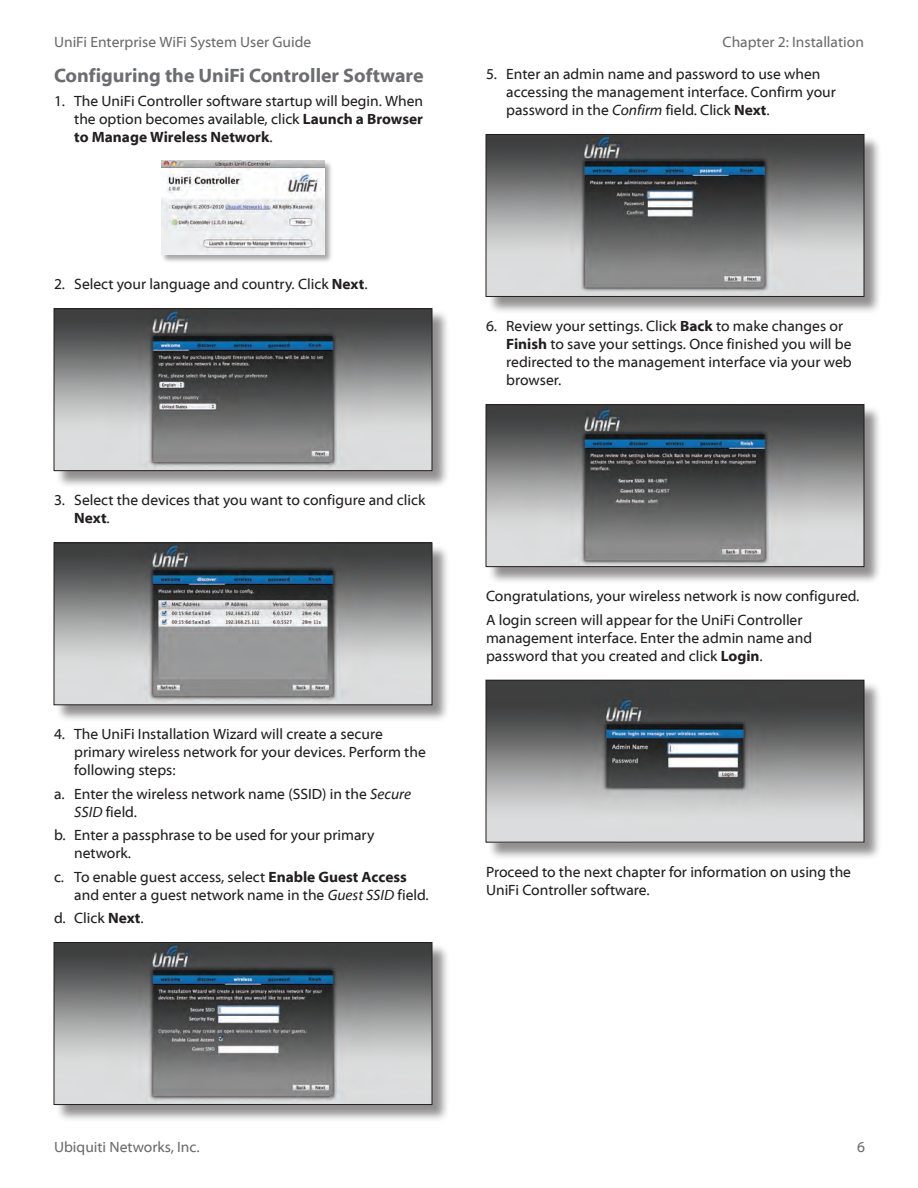
<style>
.page{position:relative;width:918px;height:1188px;background:#fff}
.page>*{position:absolute;margin:0;border:0;box-sizing:border-box;transform-origin:0 0}
.Heading_2{font:700 19.5px "Myriad Web Pro";color:#6c6d70}
.Numbered_List{font:15px/18px "Myriad Web Pro";color:#231f20}
.Body{font:15px/18px "Myriad Web Pro";color:#231f20}
.SubNumbered_List_1{font:15px/18px "Myriad Web Pro";color:#231f20}
.t1{font:15px "Myriad Web Pro";color:#6c6d70}
.s1{font-weight:700}
.s2{font-style:italic}
</style>
<div class="page">
<div style="left:161px;top:161px;width:172px;height:103px;background:#231f20;opacity:.4"></div>
<img style="left:161px;top:161px;width:164px;height:94px">
<div style="left:55px;top:310px;width:395px;height:179px;background:#231f20;opacity:.5"></div>
<img style="left:56px;top:310px;width:374px;height:159px">
<div style="left:54px;top:308px;width:378px;height:163px;border:1px solid #241e1b"></div>
<div style="left:55px;top:544px;width:395px;height:179px;background:#231f20;opacity:.5"></div>
<img style="left:56px;top:544px;width:374px;height:159px">
<div style="left:54px;top:542px;width:378px;height:163px;border:1px solid #241e1b"></div>
<div style="left:55px;top:943px;width:395px;height:180px;background:#231f20;opacity:.5"></div>
<img style="left:56px;top:944px;width:374px;height:159px">
<div style="left:54px;top:942px;width:378px;height:163px;border:1px solid #241e1b"></div>
<div style="left:487px;top:135px;width:395px;height:180px;background:#231f20;opacity:.5"></div>
<img style="left:488px;top:136px;width:374px;height:159px">
<div style="left:486px;top:134px;width:378px;height:163px;border:1px solid #241e1b"></div>
<div style="left:487px;top:406px;width:395px;height:179px;background:#231f20;opacity:.5"></div>
<img style="left:488px;top:406px;width:374px;height:159px">
<div style="left:486px;top:404px;width:378px;height:163px;border:1px solid #241e1b"></div>
<div style="left:487px;top:681px;width:395px;height:179px;background:#231f20;opacity:.5"></div>
<img style="left:488px;top:682px;width:374px;height:159px">
<div style="left:486px;top:680px;width:378px;height:163px;border:1px solid #241e1b"></div>
<p class="t1" style="left:54px;top:33px;width:259px">UniFi Enterprise WiFi System User Guide</p>
<p class="t1" style="left:723px;top:33px;width:143px">Chapter 2: Installation</p>
<p class="Heading_2" style="left:54px;top:65px;width:371px">Configuring the UniFi Controller Software</p>
<p class="Numbered_List" style="left:74px;top:92px;width:351px;text-align:justify;text-indent:-20px">1. The UniFi Controller software startup will begin. When the option becomes available, click <span class="s1">Launch a Browser to Manage Wireless Network</span>.</p>
<p class="Numbered_List" style="left:506px;top:65px;width:331px;text-indent:-20px">5. Enter an admin name and password to use when accessing the management interface. Confirm your password in the <span class="s2">Confirm</span> field. Click <span class="s1">Next</span>.</p>
<p class="Numbered_List" style="left:54px;top:275px;width:315px">2. Select your language and country. Click <span class="s1">Next</span>.</p>
<p class="Numbered_List" style="left:74px;top:492px;width:353px;text-indent:-20px">3. Select the devices that you want to configure and click<br><span class="s1">Next</span>.</p>
<p class="Numbered_List" style="left:74px;top:726px;width:353px;text-indent:-20px">4. The UniFi Installation Wizard will create a secure primary wireless network for your devices. Perform the following steps:</p>
<p class="SubNumbered_List_1" style="left:74px;top:785px;width:339px;text-indent:-20px">a. Enter the wireless network name (SSID) in the <span class="s2">Secure<br>SSID</span> field.</p>
<p class="SubNumbered_List_1" style="left:74px;top:826px;width:302px;text-indent:-20px">b. Enter a passphrase to be used for your primary network.</p>
<p class="SubNumbered_List_1" style="left:74px;top:868px;width:356px;text-indent:-20px">c. To enable guest access, select <span class="s1">Enable Guest Access </span>and enter a guest network name in the <span class="s2">Guest SSID</span> field.</p>
<p class="SubNumbered_List_1" style="left:54px;top:909px;width:91px">d. Click <span class="s1">Next</span>.</p>
<p class="Numbered_List" style="left:506px;top:317px;width:347px;text-indent:-20px">6. Review your settings. Click <span class="s1">Back</span> to make changes or <span class="s1">Finish</span> to save your settings. Once finished you will be redirected to the management interface via your web browser.</p>
<p class="Body" style="left:486px;top:588px;width:375px">Congratulations, your wireless network is now configured.</p>
<p class="Body" style="left:486px;top:611px;width:328px">A login screen will appear for the UniFi Controller management interface. Enter the admin name and password that you created and click <span class="s1">Login</span>.</p>
<p class="Body" style="left:486px;top:863px;width:367px">Proceed to the next chapter for information on using the<br>UniFi Controller software.</p>
<p class="t1" style="left:54px;top:1139px;width:147px">Ubiquiti Networks, Inc.</p>
<p class="t1" style="left:857px;top:1139px;width:9px">6</p>
</div>
